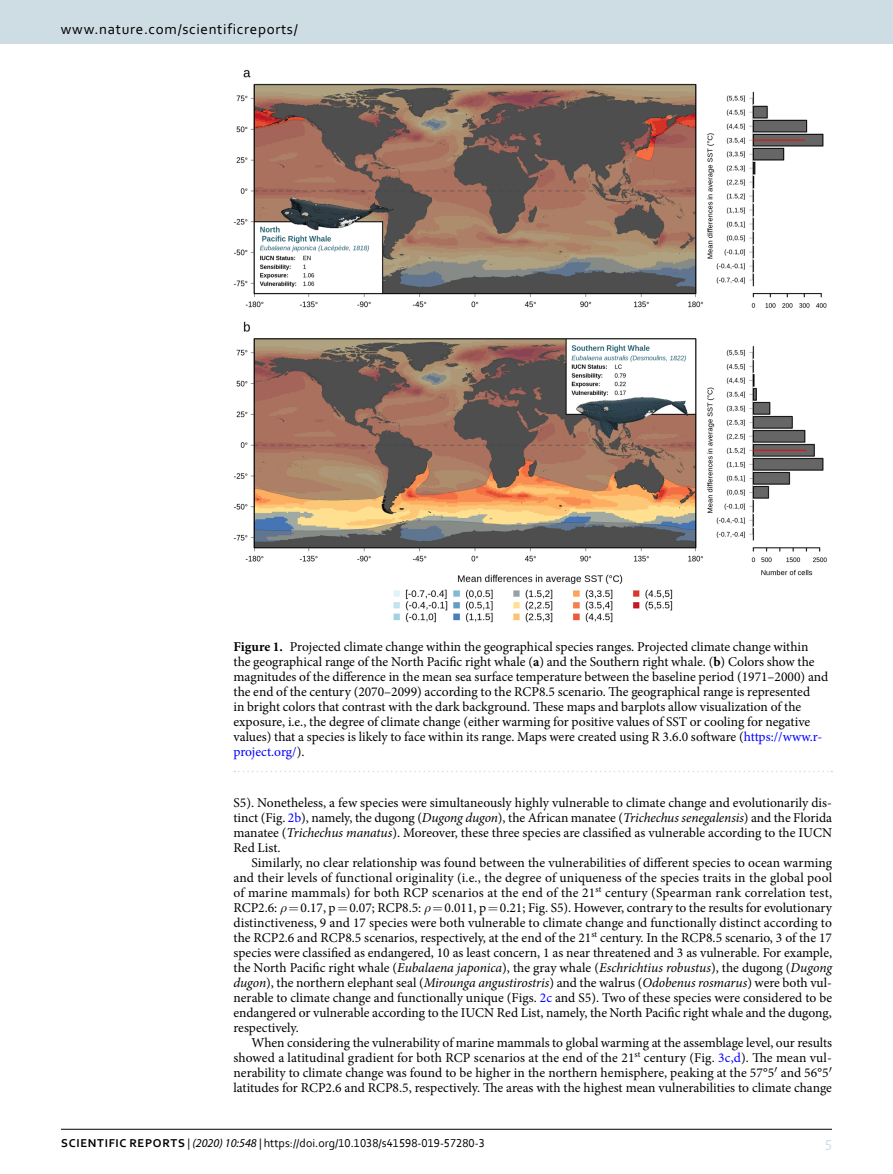
<style>
.page{position:relative;width:893px;height:1174px;background:#fff}
.page>*{position:absolute;margin:0;border:0;box-sizing:border-box;transform-origin:0 0}
.t1{font:15px "Corbel 2";letter-spacing:.045em;color:#000}
.t2{font:15px "Corbel 2";color:#cedde4}
.t3{font:13.5px/15px "Minion Pro";color:#000;text-align:justify}
.t4{font:12px "Corbel";color:#000}
.s1{font-weight:700}
.s2{color:#00f}
.s3{font-style:italic}
.s4{font-family:"Corbel Bold 2"}
.s5{font-family:"Corbel 2"}
.s6{font-family:"Myriad Pro";font-style:italic}
</style>
<div class="page">
<hr style="left:61px;top:1129px;width:771px;height:1px;background:#000">
<div style="left:0;top:0;width:893px;height:43px;background:#cedde4"></div>
<img style="left:233px;top:70px;width:594px;height:553px">
<svg style="left:234px;top:770px;width:598px;height:2px"></svg>
<p class="t1" style="left:61px;top:19px;width:238px">www.nature.com/scientificreports/</p>
<p class="t3" style="left:233px;top:639px;width:596px;text-align:left"><span class="s1">Figure 1.</span> Projected climate change within the geographical species ranges. Projected climate change within the geographical range of the North Pacific right whale (<span class="s1">a</span>) and the Southern right whale. (<span class="s1">b</span>) Colors show the magnitudes of the difference in the mean sea surface temperature between the baseline period (1971–2000) and the end of the century (2070–2099) according to the RCP8.5 scenario. The geographical range is represented<br>in bright colors that contrast with the dark background. These maps and barplots allow visualization of the exposure, i.e., the degree of climate change (either warming for positive values of SST or cooling for negative values) that a species is likely to face within its range. Maps were created using R 3.6.0 software (<span class="s2">https://www.r&shy;project.org/</span>).</p>
<p class="t3" style="left:233px;top:795px;width:600px">S5). Nonetheless, a few species were simultaneously highly vulnerable to climate change and evolutionarily dis&shy;tinct (Fig. <span class="s2">2b</span>), namely, the dugong (<span class="s3">Dugong dugon</span>), the African manatee (<span class="s3">Trichechus senegalensis</span>) and the Florida manatee (<span class="s3">Trichechus manatus</span>). Moreover, these three species are classified as vulnerable according to the IUCN Red List.</p>
<p class="t3" style="left:233px;top:855px;width:600px;text-indent:18px">Similarly, no clear relationship was found between the vulnerabilities of different species to ocean warming and their levels of functional originality (i.e., the degree of uniqueness of the species traits in the global pool of marine mammals) for both RCP scenarios at the end of the 21<sup>st</sup> century (Spearman rank correlation test, RCP2.6:</p>
<p class="t3" style="left:233px;top:900px;width:600px;text-indent:211px">0.011, p 0.21; Fig. S5). However, contrary to the results for evolutionary distinctiveness, 9 and 17 species were both vulnerable to climate change and functionally distinct according to the RCP2.6 and RCP8.5 scenarios, respectively, at the end of the 21<sup>st</sup> century. In the RCP8.5 scenario, 3 of the 17 species were classified as endangered, 10 as least concern, 1 as near threatened and 3 as vulnerable. For example, the North Pacific right whale (<span class="s3">Eubalaena japonica</span>), the gray whale (<span class="s3">Eschrichtius robustus</span>), the dugong (<span class="s3">Dugong dugon</span>), the northern elephant seal (<span class="s3">Mirounga angustirostris</span>) and the walrus (<span class="s3">Odobenus rosmarus</span>) were both vul&shy;nerable to climate change and functionally unique (Figs. <span class="s2">2c</span> and S5). Two of these species were considered to be endangered or vulnerable according to the IUCN Red List, namely, the North Pacific right whale and the dugong, respectively.</p>
<p class="t3" style="left:233px;top:1035px;width:600px;text-align:left;text-indent:18px">When considering the vulnerability of marine mammals to global warming at the assemblage level, our results showed a latitudinal gradient for both RCP scenarios at the end of the 21<sup>st</sup> century (Fig. <span class="s2">3c,d</span>). The mean vul&shy;nerability to climate change was found to be higher in the northern hemisphere, peaking at the 57°5 and 56°5 latitudes for RCP2.6 and RCP8.5, respectively. The areas with the highest mean vulnerabilities to climate change</p>
<p class="t3" style="left:301px;top:900px;width:122px">0.17, p 0.07; RCP8.5:</p>
<p class="t4" style="left:61px;top:1135px;width:425px"><span class="s4">SCIENTIFIC REPORTS</span> <span class="s5">|</span> <span class="s6">(2020) 10:548</span> <span class="s5">|</span> https://doi.org/10.1038/s41598-019-57280-3</p>
<p class="t2" style="left:825px;top:1132px;width:9px">5</p>
</div>
